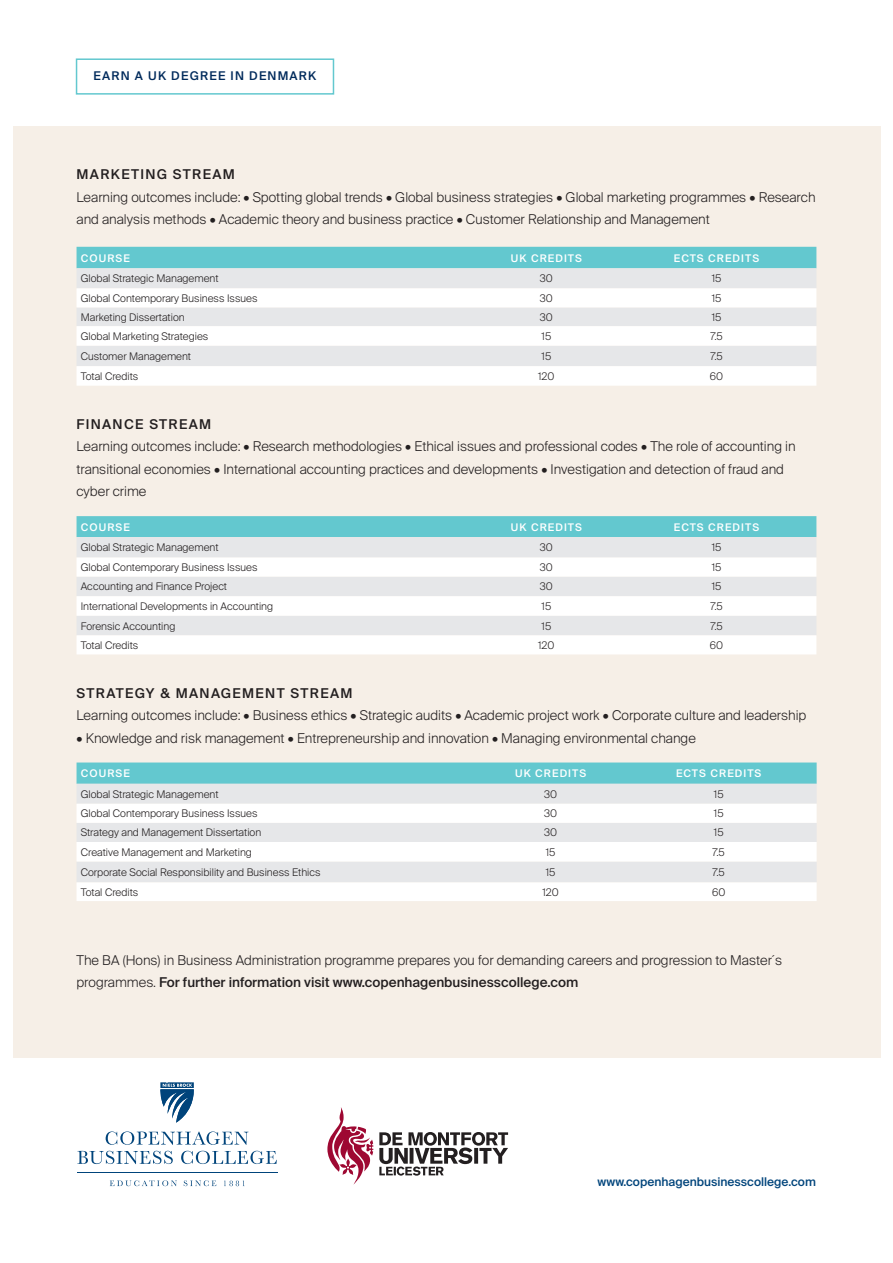
<style>
.page{position:relative;width:893px;height:1263px;background:#fff}
.page>*{position:absolute;margin:0;border:0;box-sizing:border-box;transform-origin:0 0}
.t1{font:300 13.5px/22.5px "Suisse Intl";color:#231f20}
.t2{font:500 13.5px "Suisse Intl";letter-spacing:.1em;color:#231f20}
.t3{font:500 12px "Suisse Intl";color:#00447b}
.t4{font:500 12px "Suisse Intl";letter-spacing:.1em;color:#002a5b}
.t5{font:300 10.5px "Suisse Intl";color:#231f20}
.t6{font:500 10.5px "Suisse Intl";letter-spacing:.1em;color:#fff}
.s1{font-weight:500}
</style>
<div class="page">
<div style="left:13px;top:126px;width:867px;height:931px;background:#f6efe7"></div>
<div style="left:76px;top:58px;width:258px;height:37px;border:2px solid #63c8cf"></div>
<div style="left:77px;top:247px;width:739px;height:21px;background:#63c8cf"></div>
<div style="left:77px;top:268px;width:739px;height:20px;background:#e6e7e9"></div>
<svg style="left:77px;top:288px;width:739px;height:98px;fill:#fff"></svg>
<svg style="left:77px;top:762px;width:740px;height:22px;background:#68c9cf"></svg>
<div style="left:77px;top:784px;width:740px;height:19px;background:#e6e7e9"></div>
<svg style="left:77px;top:804px;width:740px;height:97px;fill:#fff"></svg>
<div style="left:77px;top:516px;width:739px;height:21px;background:#63c8cf"></div>
<div style="left:77px;top:537px;width:739px;height:20px;background:#e6e7e9"></div>
<svg style="left:77px;top:557px;width:739px;height:97px;fill:#fff"></svg>
<svg style="left:327px;top:1107px;width:46px;height:78px"></svg>
<svg style="left:379px;top:1132px;width:129px;height:43px"></svg>
<hr style="left:77px;top:1172px;width:201px;height:1px;background:#00447b">
<svg style="left:110px;top:1180px;width:67px;height:6px"></svg>
<svg style="left:184px;top:1180px;width:32px;height:6px"></svg>
<svg style="left:224px;top:1180px;width:21px;height:6px"></svg>
<svg style="left:106px;top:1131px;width:142px;height:14px"></svg>
<svg style="left:77px;top:1151px;width:96px;height:13px"></svg>
<svg style="left:181px;top:1151px;width:96px;height:13px"></svg>
<svg style="left:160px;top:1082px;width:34px;height:41px"></svg>
<p class="t4" style="left:94px;top:69px;width:224px">EARN A UK DEGREE IN DENMARK</p>
<p class="t2" style="left:77px;top:167px;width:160px">MARKETING STREAM</p>
<p class="t1" style="left:77px;top:186px;width:740px">Learning outcomes include: • Spotting global trends • Global business strategies • Global marketing programmes • Research and analysis methods • Academic theory and business practice • Customer Relationship and Management</p>
<p class="t6" style="left:81px;top:252px;width:51px">COURSE</p>
<p class="t6" style="left:511px;top:252px;width:73px">UK CREDITS</p>
<p class="t6" style="left:674px;top:252px;width:87px">ECTS CREDITS</p>
<p class="t5" style="left:81px;top:273px;width:139px">Global Strategic Management</p>
<p class="t5" style="left:540px;top:273px;width:14px">30</p>
<p class="t5" style="left:712px;top:273px;width:11px">15</p>
<p class="t5" style="left:81px;top:292px;width:178px">Global Contemporary Business Issues</p>
<p class="t5" style="left:540px;top:292px;width:14px">30</p>
<p class="t5" style="left:712px;top:292px;width:11px">15</p>
<p class="t5" style="left:81px;top:311px;width:105px">Marketing Dissertation</p>
<p class="t5" style="left:540px;top:311px;width:14px">30</p>
<p class="t5" style="left:712px;top:311px;width:11px">15</p>
<p class="t5" style="left:81px;top:330px;width:129px">Global Marketing Strategies</p>
<p class="t5" style="left:542px;top:330px;width:11px">15</p>
<p class="t5" style="left:710px;top:330px;width:14px">7.5</p>
<p class="t5" style="left:81px;top:350px;width:112px">Customer Management</p>
<p class="t5" style="left:542px;top:350px;width:11px">15</p>
<p class="t5" style="left:710px;top:350px;width:14px">7.5</p>
<p class="t5" style="left:81px;top:370px;width:59px">Total Credits</p>
<p class="t5" style="left:538px;top:370px;width:18px">120</p>
<p class="t5" style="left:710px;top:370px;width:15px">60</p>
<p class="t2" style="left:77px;top:416px;width:136px">FINANCE STREAM</p>
<p class="t1" style="left:77px;top:435px;width:721px">Learning outcomes include: • Research methodologies • Ethical issues and professional codes • The role of accounting in transitional economies • International accounting practices and developments • Investigation and detection of fraud and cyber crime</p>
<p class="t6" style="left:81px;top:521px;width:51px">COURSE</p>
<p class="t6" style="left:511px;top:521px;width:73px">UK CREDITS</p>
<p class="t6" style="left:674px;top:521px;width:87px">ECTS CREDITS</p>
<p class="t5" style="left:81px;top:542px;width:139px">Global Strategic Management</p>
<p class="t5" style="left:540px;top:542px;width:14px">30</p>
<p class="t5" style="left:712px;top:542px;width:11px">15</p>
<p class="t5" style="left:81px;top:561px;width:178px">Global Contemporary Business Issues</p>
<p class="t5" style="left:540px;top:561px;width:14px">30</p>
<p class="t5" style="left:712px;top:561px;width:11px">15</p>
<p class="t5" style="left:81px;top:581px;width:148px">Accounting and Finance Project</p>
<p class="t5" style="left:540px;top:581px;width:14px">30</p>
<p class="t5" style="left:712px;top:581px;width:11px">15</p>
<p class="t5" style="left:81px;top:600px;width:194px">International Developments in Accounting</p>
<p class="t5" style="left:542px;top:600px;width:11px">15</p>
<p class="t5" style="left:710px;top:600px;width:14px">7.5</p>
<p class="t5" style="left:81px;top:620px;width:96px">Forensic Accounting</p>
<p class="t5" style="left:542px;top:620px;width:11px">15</p>
<p class="t5" style="left:710px;top:620px;width:14px">7.5</p>
<p class="t5" style="left:81px;top:639px;width:59px">Total Credits</p>
<p class="t5" style="left:538px;top:639px;width:18px">120</p>
<p class="t5" style="left:710px;top:639px;width:15px">60</p>
<p class="t2" style="left:77px;top:685px;width:277px">STRATEGY &amp; MANAGEMENT STREAM</p>
<p class="t1" style="left:77px;top:704px;width:731px">Learning outcomes include: • Business ethics • Strategic audits • Academic project work • Corporate culture and leadership</p>
<p class="t1" style="left:77px;top:727px;width:621px">• Knowledge and risk management • Entrepreneurship and innovation • Managing environmental change</p>
<p class="t6" style="left:81px;top:767px;width:51px">COURSE</p>
<p class="t6" style="left:515px;top:767px;width:73px">UK CREDITS</p>
<p class="t6" style="left:676px;top:767px;width:87px">ECTS CREDITS</p>
<p class="t5" style="left:81px;top:788px;width:139px">Global Strategic Management</p>
<p class="t5" style="left:544px;top:788px;width:14px">30</p>
<p class="t5" style="left:714px;top:788px;width:11px">15</p>
<p class="t5" style="left:81px;top:807px;width:178px">Global Contemporary Business Issues</p>
<p class="t5" style="left:544px;top:807px;width:14px">30</p>
<p class="t5" style="left:714px;top:807px;width:11px">15</p>
<p class="t5" style="left:81px;top:827px;width:182px">Strategy and Management Dissertation</p>
<p class="t5" style="left:544px;top:827px;width:14px">30</p>
<p class="t5" style="left:714px;top:827px;width:11px">15</p>
<p class="t5" style="left:81px;top:846px;width:173px">Creative Management and Marketing</p>
<p class="t5" style="left:546px;top:846px;width:11px">15</p>
<p class="t5" style="left:713px;top:846px;width:14px">7.5</p>
<p class="t5" style="left:81px;top:866px;width:241px">Corporate Social Responsibility and Business Ethics</p>
<p class="t5" style="left:546px;top:866px;width:11px">15</p>
<p class="t5" style="left:713px;top:866px;width:14px">7.5</p>
<p class="t5" style="left:81px;top:886px;width:59px">Total Credits</p>
<p class="t5" style="left:542px;top:886px;width:18px">120</p>
<p class="t5" style="left:712px;top:886px;width:15px">60</p>
<p class="t1" style="left:77px;top:949px;width:707px">The BA (Hons) in Business Administration programme prepares you for demanding careers and progression to Master´s programmes. <span class="s1">For further information visit www.copenhagenbusinesscollege.com</span></p>
<p class="t3" style="left:597px;top:1175px;width:220px">www.copenhagenbusinesscollege.com</p>
</div>
